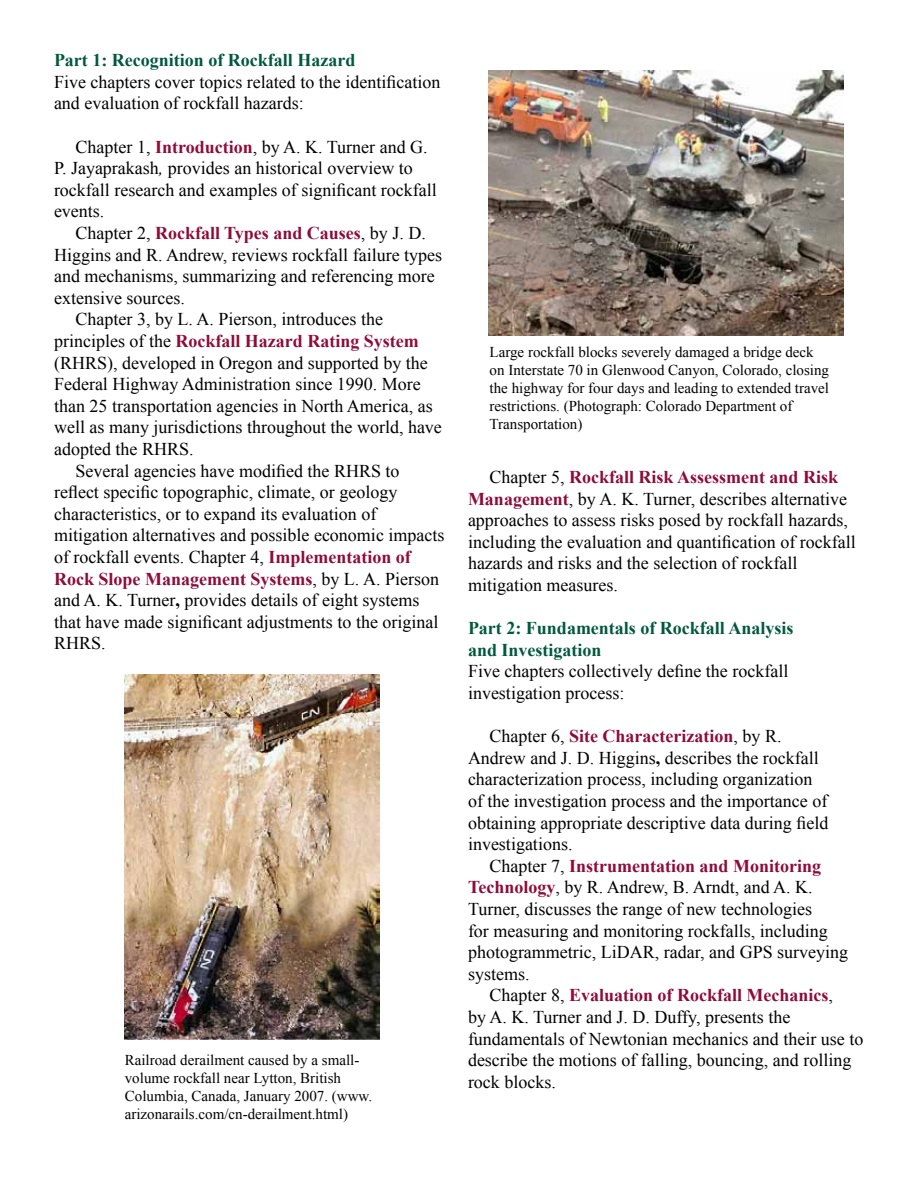
<style>
.page{position:relative;width:918px;height:1188px;background:#fff}
.page>*{position:absolute;margin:0;border:0;box-sizing:border-box;transform-origin:0 0}
.t1{font:18px/21.6px "Times New Roman";color:#000}
.t2{font:700 18px "Times New Roman";color:#8e0c3a}
.t3{font:700 18px/21.6px "Times New Roman";color:#00583d}
.t4{font:15px/18px "Times New Roman";color:#000}
.s1{font-weight:700;color:#8e0c3a}
.s2{font-style:italic}
.s3{font-weight:400;color:#000}
.s4{font-weight:700}
</style>
<div class="page">
<img style="left:125px;top:675px;width:254px;height:364px">
<img style="left:489px;top:70px;width:354px;height:266px">
<p class="t3" style="left:54px;top:49px;width:303px">Part 1: Recognition of Rockfall Hazard</p>
<p class="t1" style="left:54px;top:71px;width:388px">Five chapters cover topics related to the identification and evaluation of rockfall hazards:</p>
<p class="t1" style="left:54px;top:135px;width:384px;text-indent:22px">Chapter 1, <span class="s1">Introduction</span>, by A. K. Turner and G.<br>P. Jayaprakash<span class="s2">,</span> provides an historical overview to rockfall research and examples of significant rockfall events.</p>
<p class="t2" style="left:76px;top:221px;width:352px"><span class="s3">Chapter 2,</span> Rockfall Types and Causes<span class="s3">, by J. D.</span></p>
<p class="t1" style="left:54px;top:243px;width:390px">Higgins and R. Andrew, reviews rockfall failure types</p>
<p class="t1" style="left:54px;top:265px;width:382px">and mechanisms, summarizing and referencing more</p>
<p class="t1" style="left:54px;top:287px;width:132px">extensive sources.</p>
<p class="t1" style="left:76px;top:308px;width:309px">Chapter 3, by L. A. Pierson, introduces the</p>
<p class="t2" style="left:54px;top:329px;width:366px"><span class="s3">principles of the</span> Rockfall Hazard Rating System</p>
<p class="t1" style="left:54px;top:351px;width:375px">(RHRS), developed in Oregon and supported by the</p>
<p class="t1" style="left:54px;top:373px;width:368px">Federal Highway Administration since 1990. More</p>
<p class="t1" style="left:54px;top:395px;width:380px">than 25 transportation agencies in North America, as</p>
<p class="t1" style="left:54px;top:416px;width:389px">well as many jurisdictions throughout the world, have</p>
<p class="t1" style="left:54px;top:438px;width:141px">adopted the RHRS.</p>
<p class="t1" style="left:76px;top:459px;width:325px">Several agencies have modified the RHRS to</p>
<p class="t1" style="left:54px;top:481px;width:345px">reflect specific topographic, climate, or geology</p>
<p class="t1" style="left:54px;top:503px;width:324px">characteristics, or to expand its evaluation of</p>
<p class="t1" style="left:54px;top:524px;width:392px">mitigation alternatives and possible economic impacts</p>
<p class="t1" style="left:54px;top:546px;width:358px">of rockfall events. Chapter 4, <span class="s1">Implementation of</span></p>
<p class="t2" style="left:54px;top:566px;width:386px">Rock Slope Management Systems<span class="s3">, by L. A. Pierson</span></p>
<p class="t1" style="left:54px;top:589px;width:367px">and A. K. Turner<span class="s4">,</span> provides details of eight systems</p>
<p class="t1" style="left:54px;top:611px;width:386px">that have made significant adjustments to the original</p>
<p class="t1" style="left:54px;top:632px;width:53px">RHRS.</p>
<p class="t4" style="left:125px;top:1050px;width:249px">Railroad derailment caused by a small&shy;volume rockfall near Lytton, British Columbia, Canada, January 2007. (www. arizonarails.com/cn-derailment.html)</p>
<p class="t4" style="left:490px;top:343px;width:341px">Large rockfall blocks severely damaged a bridge deck on Interstate 70 in Glenwood Canyon, Colorado, closing the highway for four days and leading to extended travel restrictions. (Photograph: Colorado Department of Transportation)</p>
<p class="t1" style="left:468px;top:466px;width:389px;text-indent:22px">Chapter 5, <span class="s1">Rockfall Risk Assessment and Risk Management</span>, by A. K. Turner, describes alternative approaches to assess risks posed by rockfall hazards, including the evaluation and quantification of rockfall hazards and risks and the selection of rockfall mitigation measures.</p>
<p class="t3" style="left:468px;top:617px;width:327px">Part 2: Fundamentals of Rockfall Analysis and Investigation</p>
<p class="t1" style="left:468px;top:660px;width:322px">Five chapters collectively define the rockfall investigation process:</p>
<p class="t1" style="left:468px;top:725px;width:362px;text-indent:22px">Chapter 6, <span class="s1">Site Characterization</span>, by R.<br>Andrew and J. D. Higgins<span class="s4">,</span> describes the rockfall characterization process, including organization of the investigation process and the importance of obtaining appropriate descriptive data during field investigations.</p>
<p class="t1" style="left:468px;top:855px;width:382px;text-indent:22px">Chapter 7, <span class="s1">Instrumentation and Monitoring Technology</span>, by R. Andrew, B. Arndt, and A. K.<br>Turner, discusses the range of new technologies<br>for measuring and monitoring rockfalls, including photogrammetric, LiDAR, radar, and GPS surveying systems.</p>
<p class="t1" style="left:468px;top:984px;width:397px;text-indent:22px">Chapter 8, <span class="s1">Evaluation of Rockfall Mechanics</span>,<br>by A. K. Turner and J. D. Duffy, presents the fundamentals of Newtonian mechanics and their use to describe the motions of falling, bouncing, and rolling rock blocks.</p>
</div>
